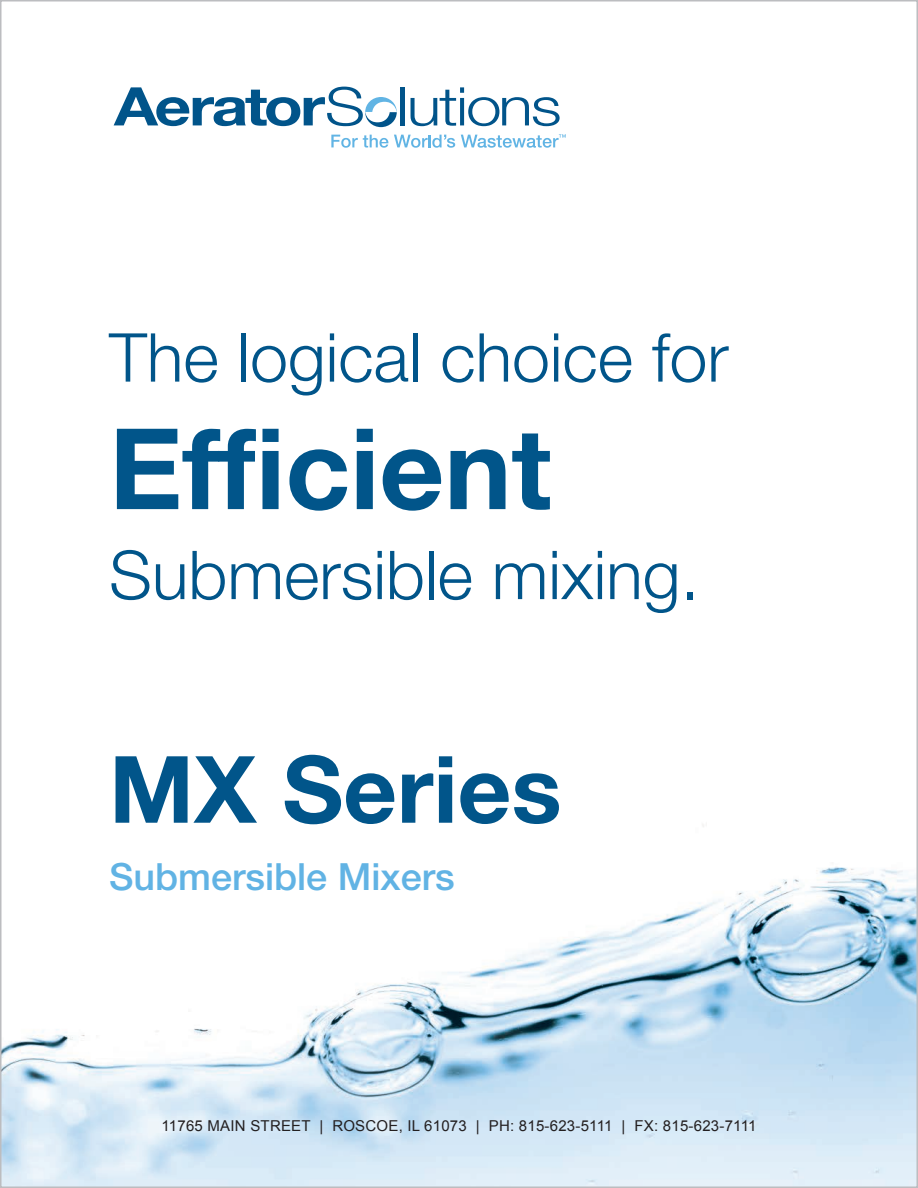
<style>
.page{position:relative;width:918px;height:1188px;background:#fff}
.page>*{position:absolute;margin:0;border:0;box-sizing:border-box;transform-origin:0 0}
.t1{font:700 112.5px "Helvetica Neue";color:#01558a}
.t2{font:700 93px "Helvetica Neue";color:#01558a}
.t3{font:300 67.5px "Helvetica Neue";color:#01558a}
.t4{font:500 37.5px "Helvetica Neue";color:#61b3e4}
.t5{font:15px "Arial";letter-spacing:.015em;color:#231f20}
</style>
<div class="page">
<img style="left:3px;top:824px;width:912px;height:361px">
<svg style="left:331px;top:135px;width:57px;height:13px"></svg>
<svg style="left:394px;top:135px;width:61px;height:13px"></svg>
<svg style="left:461px;top:134px;width:105px;height:14px"></svg>
<hr style="left:401px;top:87px;width:4px;height:38px;background:#01548a">
<svg style="left:411px;top:87px;width:149px;height:39px"></svg>
<svg style="left:114px;top:87px;width:283px;height:40px"></svg>
<h3 class="t3" style="left:109px;top:316px;width:621px">The logical choice for</h3>
<h1 class="t1" style="left:109px;top:399px;width:444px">Efficient</h1>
<h3 class="t3" style="left:109px;top:534px;width:592px">Submersible mixing.</h3>
<h2 class="t2" style="left:109px;top:732px;width:454px">MX Series</h2>
<h3 class="t4" style="left:109px;top:855px;width:347px">Submersible Mixers</h3>
<p class="t5" style="left:161px;top:1116px;width:597px">11765 MAIN STREET | ROSCOE, IL 61073 | PH: 815-623-5111 | FX: 815-623-7111</p>
</div>
